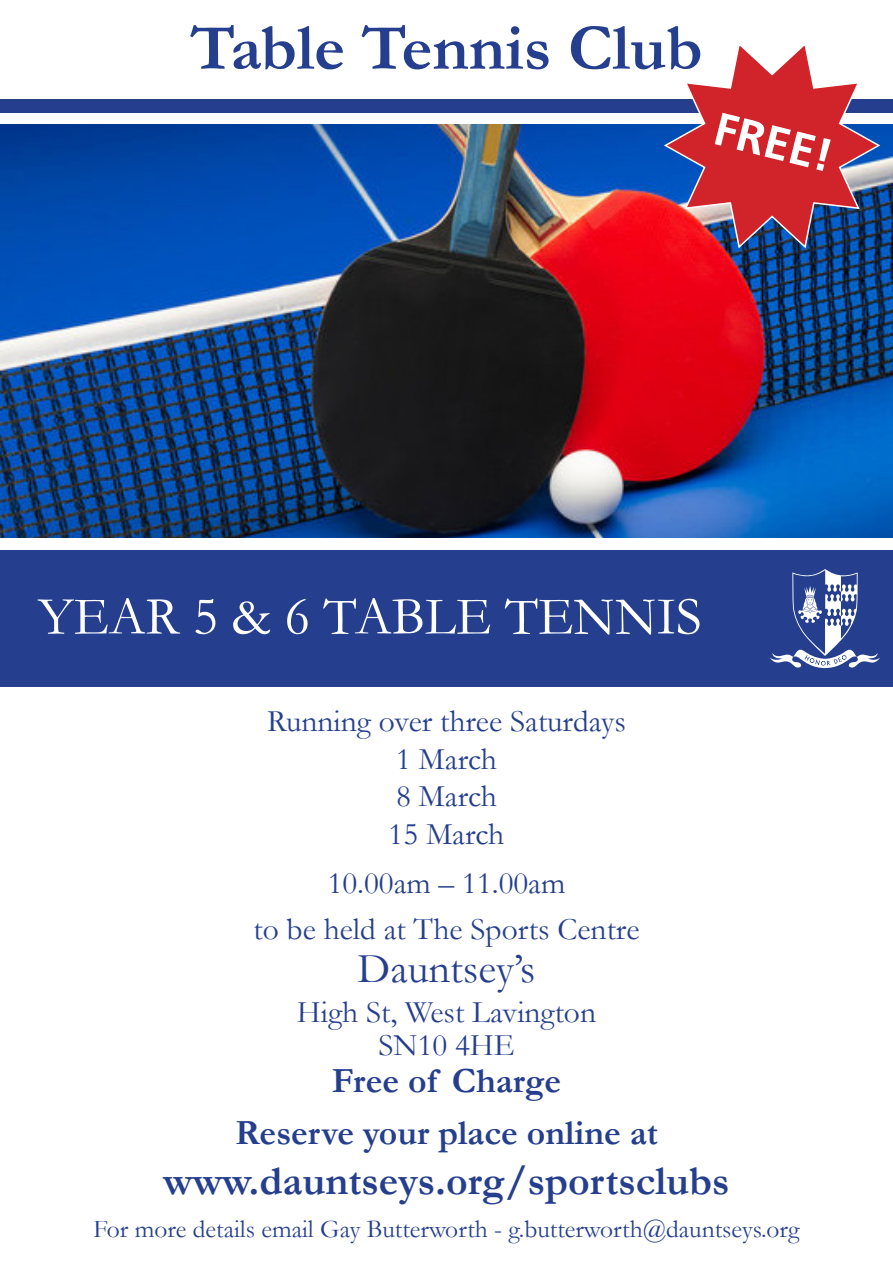
<style>
.page{position:relative;width:893px;height:1263px;background:#fff}
.page>*{position:absolute;margin:0;border:0;box-sizing:border-box;transform-origin:0 0}
.t1{font:700 66px "Garamond";color:#253f8e}
.t2{font:54px "Garamond";color:#fff}
.t3{font:700 46.2px "Frutiger LT Std";color:#fff}
.t4{font:42.6px "Garamond";color:#253f8e}
.t5{font:700 41.7px "Garamond";color:#253f8e}
.t6{font:700 35.7px "Garamond";color:#253f8e}
.t7{font:31.5px "Garamond";color:#253f8e}
.t8{font:25.5px "Garamond";color:#253f8e}
</style>
<div class="page">
<img style="left:0;top:124px;width:893px;height:414px">
<div style="left:0;top:99px;width:893px;height:14px;background:#253f8e"></div>
<div style="left:0;top:551px;width:893px;height:136px;background:#253f8e"></div>
<svg style="left:770px;top:569px;width:110px;height:99px"></svg>
<svg style="left:662px;top:45px;width:220px;height:205px"></svg>
<p class="t1" style="left:190px;top:3px;width:514px">Table Tennis Club</p>
<p class="t3" style="left:721px;top:101px;width:122px;rotate:14deg">FREE!</p>
<p class="t2" style="left:38px;top:580px;width:665px">YEAR 5 &amp; 6 TABLE TENNIS</p>
<p class="t7" style="left:267px;top:700px;width:360px">Running over three Saturdays</p>
<p class="t7" style="left:396px;top:737px;width:102px">1 March</p>
<p class="t7" style="left:396px;top:775px;width:102px">8 March</p>
<p class="t7" style="left:389px;top:813px;width:117px">15 March</p>
<p class="t7" style="left:328px;top:862px;width:239px">10.00am – 11.00am</p>
<p class="t7" style="left:253px;top:907px;width:387px">to be held at The Sports Centre</p>
<p class="t4" style="left:357px;top:940px;width:180px">Dauntsey’s</p>
<p class="t7" style="left:297px;top:990px;width:301px">High St, West Lavington</p>
<p class="t7" style="left:378px;top:1024px;width:138px">SN10 4HE</p>
<p class="t6" style="left:332px;top:1056px;width:231px">Free of Charge</p>
<p class="t6" style="left:235px;top:1108px;width:424px">Reserve your place online at</p>
<p class="t5" style="left:163px;top:1152px;width:568px">www.dauntseys.org/sportsclubs</p>
<p class="t8" style="left:93px;top:1211px;width:708px">For more details email Gay Butterworth - g.butterworth@dauntseys.org</p>
</div>
